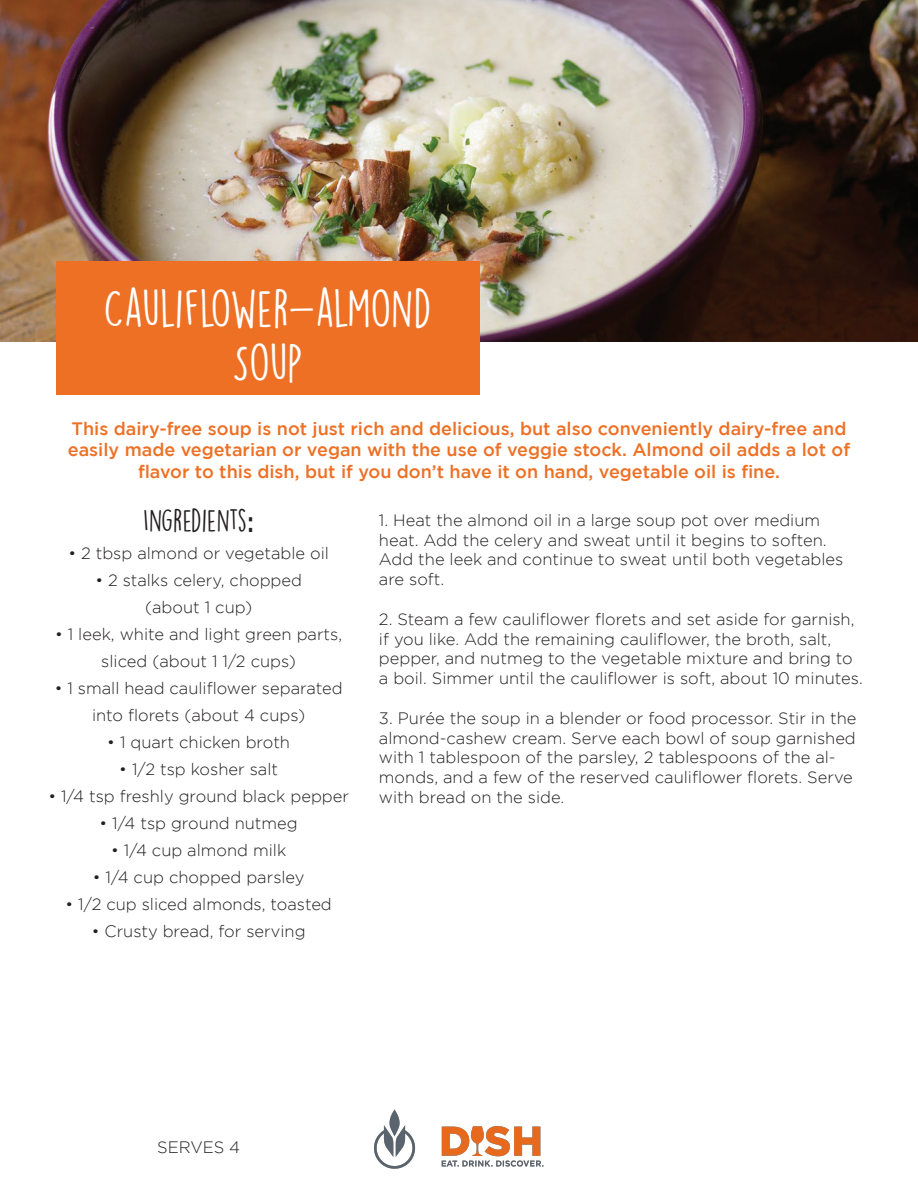
<style>
.page{position:relative;width:918px;height:1188px;background:#fff}
.page>*{position:absolute;margin:0;border:0;box-sizing:border-box;transform-origin:0 0}
.t1{font:48px/54px "DK Lemon Yellow Sun";color:#fff;text-align:center}
.t2{font:28.5px "DK Lemon Yellow Sun";color:#231f20}
.t3{font:500 18px/21.6px "Gotham";color:#ed7025;text-align:center}
.t4{font:300 16.5px/19.8px "Gotham";color:#231f20}
.s1{font-family:"Raleway";font-weight:700}
</style>
<div class="page">
<img style="left:0;top:0;width:918px;height:341px">
<div style="left:56px;top:261px;width:424px;height:134px;background:#ed7025"></div>
<img style="left:374px;top:1109px;width:170px;height:60px">
<h1 class="t1" style="left:104px;top:282px;width:330px">CAULIFLOWER-ALMOND<br>SOUP</h1>
<p class="t3" style="left:68px;top:417px;width:784px">This dairy-free soup is not just rich and delicious, but also conveniently dairy-free and easily made vegetarian or vegan with the use of veggie stock. Almond oil adds a lot of flavor to this dish, but if you don’t have it on hand, vegetable oil is fine.</p>
<h2 class="t2" style="left:143px;top:503px;width:112px">INGREDIENTS<span class="s1">:</span></h2>
<p class="t4" style="left:68px;top:543px;width:262px">• 2 tbsp almond or vegetable oil</p>
<p class="t4" style="left:95px;top:566px;width:208px;line-height:27px;text-align:center">• 2 stalks celery, chopped (about 1 cup)</p>
<p class="t4" style="left:55px;top:620px;width:289px;line-height:27px;text-align:center">• 1 leek, white and light green parts, sliced (about 1 1/2 cups)</p>
<p class="t4" style="left:55px;top:674px;width:289px;line-height:27px;text-align:center">• 1 small head cauliflower separated into florets (about 4 cups)</p>
<p class="t4" style="left:107px;top:732px;width:184px">• 1 quart chicken broth</p>
<p class="t4" style="left:119px;top:759px;width:160px">• 1/2 tsp kosher salt</p>
<p class="t4" style="left:48px;top:786px;width:302px">• 1/4 tsp freshly ground black pepper</p>
<p class="t4" style="left:100px;top:813px;width:200px">• 1/4 tsp ground nutmeg</p>
<p class="t4" style="left:111px;top:840px;width:177px">• 1/4 cup almond milk</p>
<p class="t4" style="left:93px;top:867px;width:213px">• 1/4 cup chopped parsley</p>
<p class="t4" style="left:66px;top:894px;width:268px">• 1/2 cup sliced almonds, toasted</p>
<p class="t4" style="left:92px;top:921px;width:215px">• Crusty bread, for serving</p>
<p class="t4" style="left:379px;top:510px;width:466px">1. Heat the almond oil in a large soup pot over medium heat. Add the celery and sweat until it begins to soften.<br>Add the leek and continue to sweat until both vegetables are soft.</p>
<p class="t4" style="left:379px;top:609px;width:485px">2. Steam a few cauliflower florets and set aside for garnish, if you like. Add the remaining cauliflower, the broth, salt, pepper, and nutmeg to the vegetable mixture and bring to a boil. Simmer until the cauliflower is soft, about 10 minutes.</p>
<p class="t4" style="left:379px;top:708px;width:479px">3. Purée the soup in a blender or food processor. Stir in the almond-cashew cream. Serve each bowl of soup garnished with 1 tablespoon of the parsley, 2 tablespoons of the al&shy;monds, and a few of the reserved cauliflower florets. Serve with bread on the side.</p>
<p class="t4" style="left:157px;top:1137px;width:85px">SERVES 4</p>
</div>
